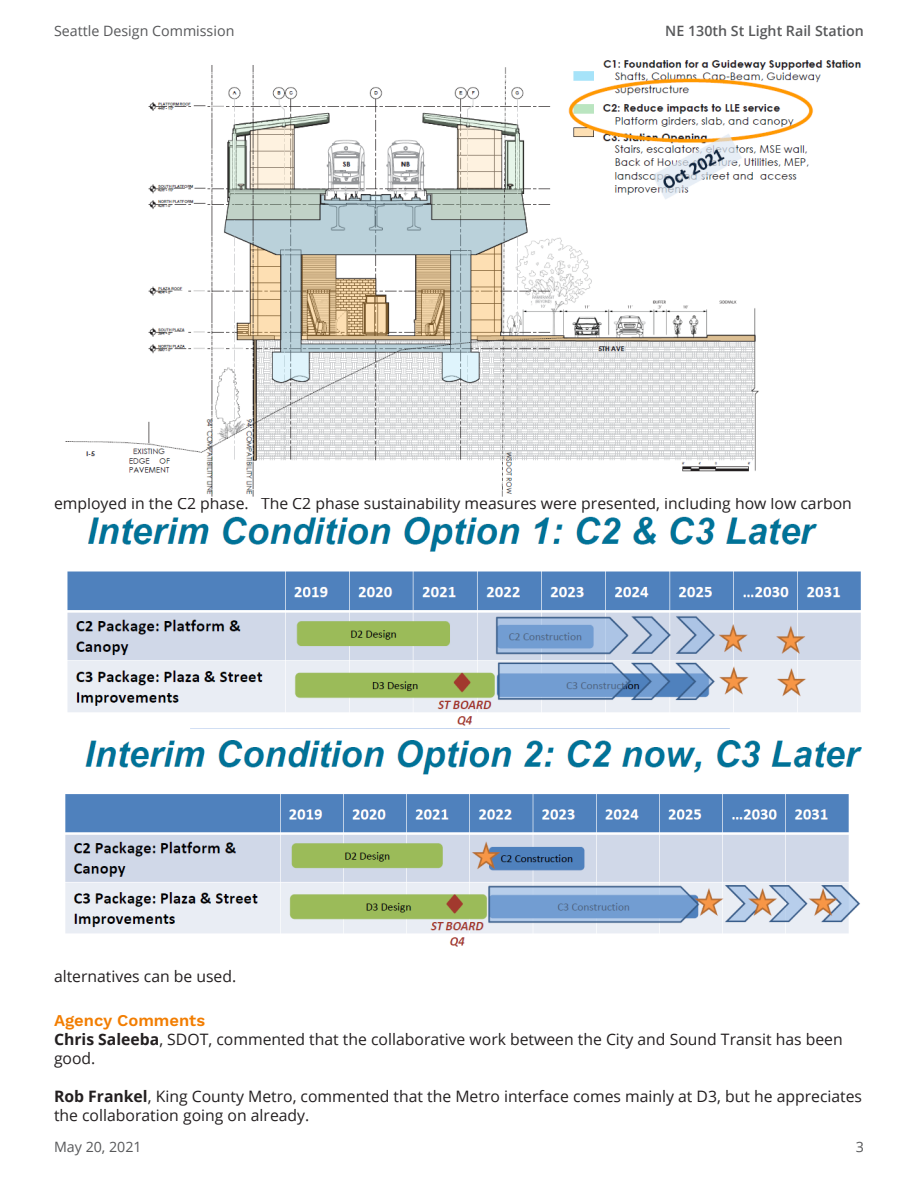
<style>
.page{position:relative;width:918px;height:1188px;background:#fff}
.page>*{position:absolute;margin:0;border:0;box-sizing:border-box;transform-origin:0 0}
.t1{font:600 16.5px "Work Sans";color:#f27d00}
.Body{font:15.75px/18.9px "Open Sans";color:#231f20}
.t2{font:14.25px "Open Sans";color:#57585a}
.t3{font:600 14.25px "Open Sans";color:#57585a}
.s1{font-weight:700}
</style>
<div class="page">
<img style="left:65px;top:60px;width:796px;height:437px">
<img style="left:67px;top:516px;width:794px;height:213px">
<img style="left:65px;top:740px;width:796px;height:207px">
<p class="t2" style="left:54px;top:21px;width:182px">Seattle Design Commission</p>
<p class="t3" style="left:665px;top:21px;width:200px">NE 130th St Light Rail Station</p>
<p class="Body" style="left:54px;top:494px;width:799px">employed in the C2 phase. The C2 phase sustainability measures were presented, including how low carbon</p>
<p class="Body" style="left:54px;top:966px;width:184px">alternatives can be used.</p>
<p class="t1" style="left:54px;top:1011px;width:153px">Agency Comments</p>
<p class="Body" style="left:54px;top:1029px;width:790px"><span class="s1">Chris Saleeba</span>, SDOT, commented that the collaborative work between the City and Sound Transit has been good.</p>
<p class="Body" style="left:54px;top:1086px;width:810px"><span class="s1">Rob Frankel</span>, King County Metro, commented that the Metro interface comes mainly at D3, but he appreciates the collaboration going on already.</p>
<p class="t2" style="left:54px;top:1137px;width:89px">May 20, 2021</p>
<p class="t2" style="left:856px;top:1137px;width:10px">3</p>
</div>
